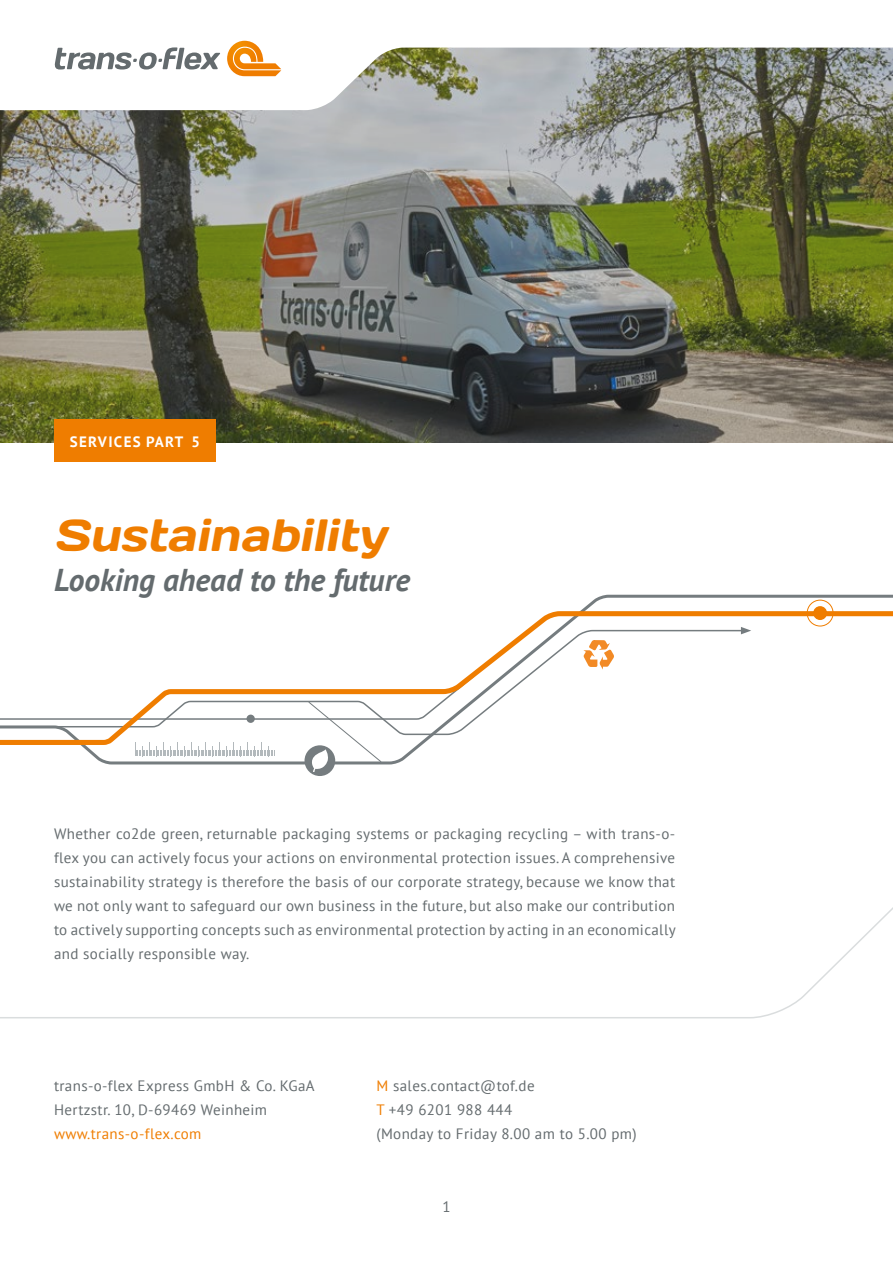
<style>
.page{position:relative;width:893px;height:1263px;background:#fff}
.page>*{position:absolute;margin:0;border:0;box-sizing:border-box;transform-origin:0 0}
.t1{font:italic 45px "Days";color:#ef7d00}
.t2{font:italic 700 31.5px "PT Sans";color:#646b6e}
.t3{font:15px/24px "PT Sans";letter-spacing:.025em;color:#646b6e}
.t4{font:15px "PT Sans";letter-spacing:.025em;color:#ef7d00}
.t5{font:700 15px "PT Sans";letter-spacing:.09em;color:#fff}
.s1{color:#ef7d00}
</style>
<div class="page">
<svg style="left:0;top:907px;width:893px;height:112px"></svg>
<img style="left:0;top:110px;width:893px;height:332px">
<svg style="left:242px;top:40px;width:651px;height:70px"></svg>
<img style="left:227px;top:41px;width:54px;height:35px">
<svg style="left:54px;top:47px;width:166px;height:23px"></svg>
<svg style="left:583px;top:594px;width:310px;height:15px"></svg>
<svg style="left:470px;top:609px;width:423px;height:110px"></svg>
<div style="left:813px;top:606px;width:14px;height:14px;background:#ef7d00;border-radius:50%"></div>
<div style="left:807px;top:600px;width:26px;height:26px;border:1px solid #ef7d00;border-radius:50%"></div>
<div style="left:54px;top:419px;width:161px;height:43px;background:#ef7d00"></div>
<svg style="left:583px;top:640px;width:31px;height:29px"></svg>
<div style="left:305px;top:745px;width:30px;height:31px;background:#757c7f;border-radius:50%"></div>
<svg style="left:0;top:674px;width:476px;height:98px"></svg>
<p class="t5" style="left:70px;top:432px;width:132px">SERVICES PART 5</p>
<h1 class="t1" style="left:54px;top:506px;width:344px">Sustainability</h1>
<h2 class="t2" style="left:54px;top:559px;width:358px">Looking ahead to the future</h2>
<p class="t3" style="left:54px;top:822px;width:623px;text-align:justify">Whether co2de green, returnable packaging systems or packaging recycling – with trans-o&shy;flex you can actively focus your actions on environmental protection issues. A comprehensive sustainability strategy is therefore the basis of our corporate strategy, because we know that we not only want to safeguard our own business in the future, but also make our contribution to actively supporting concepts such as environmental protection by acting in an economically and socially responsible way.</p>
<p class="t3" style="left:54px;top:1073px;width:262px">trans-o-flex Express GmbH &amp; Co. KGaA<br>Hertzstr. 10, D-69469 Weinheim</p>
<p class="t4" style="left:54px;top:1124px;width:149px">www.trans-o-flex.com</p>
<p class="t3" style="left:376px;top:1073px;width:262px"><span class="s1">M</span> sales.contact@tof.de<br><span class="s1">T</span> +49 6201 988 444<br>(Monday to Friday 8.00 am to 5.00 pm)</p>
<p class="t3" style="left:442px;top:1194px;width:10px">1</p>
</div>
